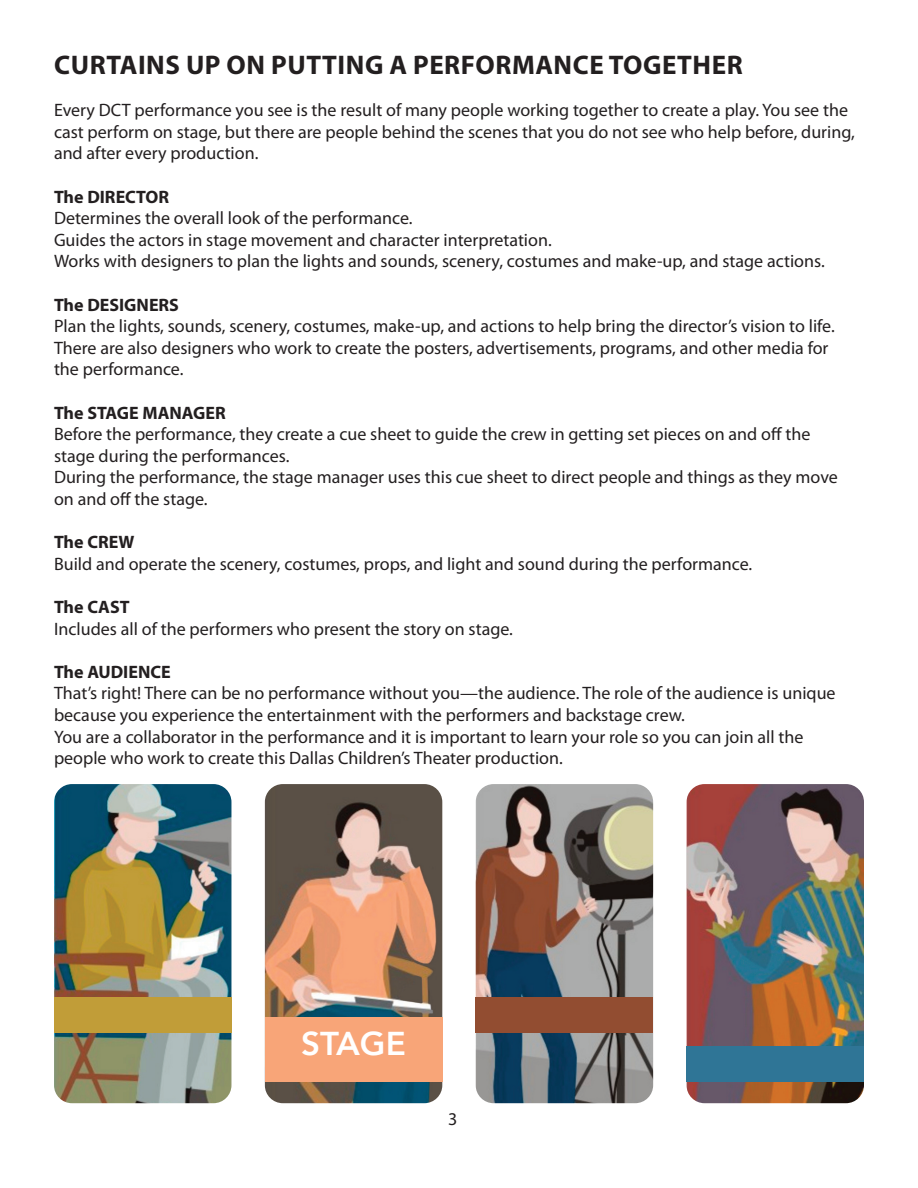
<style>
.page{position:relative;width:918px;height:1188px;background:#fff}
.page>*{position:absolute;margin:0;border:0;box-sizing:border-box;transform-origin:0 0}
.t1{font:800 33px "Avenir";color:#fff}
.t2{font:700 27px "Myriad Pro";letter-spacing:.02em;color:#231f20}
.t3{font:18px/21.6px "Myriad Pro";color:#231f20}
.t4{font:700 18px "Myriad Pro";color:#231f20}
</style>
<div class="page">
<img style="left:54px;top:784px;width:177px;height:319px">
<img style="left:265px;top:784px;width:177px;height:319px">
<img style="left:476px;top:784px;width:177px;height:319px">
<img style="left:687px;top:784px;width:177px;height:319px">
<div style="left:54px;top:997px;width:177px;height:36px;background:#c19d38"></div>
<div style="left:265px;top:1017px;width:177px;height:65px;background:#f8a578"></div>
<div style="left:476px;top:997px;width:177px;height:36px;background:#924d31"></div>
<div style="left:687px;top:1046px;width:177px;height:36px;background:#2f7596"></div>
<h2 class="t2" style="left:54px;top:48px;width:690px">CURTAINS UP ON PUTTING A PERFORMANCE TOGETHER</h2>
<p class="t3" style="left:54px;top:99px;width:803px">Every DCT performance you see is the result of many people working together to create a play. You see the cast perform on stage, but there are people behind the scenes that you do not see who help before, during, and after every production.</p>
<p class="t4" style="left:54px;top:185px;width:117px">The DIRECTOR</p>
<p class="t3" style="left:54px;top:207px;width:772px">Determines the overall look of the performance.<br>Guides the actors in stage movement and character interpretation.<br>Works with designers to plan the lights and sounds, scenery, costumes and make-up, and stage actions.</p>
<p class="t4" style="left:54px;top:293px;width:127px">The DESIGNERS</p>
<p class="t3" style="left:54px;top:315px;width:782px">Plan the lights, sounds, scenery, costumes, make-up, and actions to help bring the director’s vision to life.<br>There are also designers who work to create the posters, advertisements, programs, and other media for the performance.</p>
<p class="t4" style="left:54px;top:401px;width:173px">The STAGE MANAGER</p>
<p class="t3" style="left:54px;top:423px;width:785px">Before the performance, they create a cue sheet to guide the crew in getting set pieces on and off the stage during the performances.<br>During the performance, the stage manager uses this cue sheet to direct people and things as they move on and off the stage.</p>
<p class="t4" style="left:54px;top:530px;width:82px">The CREW</p>
<p class="t3" style="left:54px;top:553px;width:700px">Build and operate the scenery, costumes, props, and light and sound during the performance.</p>
<p class="t4" style="left:54px;top:595px;width:77px">The CAST</p>
<p class="t3" style="left:54px;top:617px;width:460px">Includes all of the performers who present the story on stage.</p>
<p class="t4" style="left:54px;top:660px;width:118px">The AUDIENCE</p>
<p class="t3" style="left:54px;top:682px;width:783px">That’s right! There can be no performance without you—the audience. The role of the audience is unique because you experience the entertainment with the performers and backstage crew.<br>You are a collaborator in the performance and it is important to learn your role so you can join all the people who work to create this Dallas Children’s Theater production.</p>
<h1 class="t1" style="left:301px;top:1018px;width:106px">STAGE</h1>
<p class="t3" style="left:448px;top:1108px;width:11px">3</p>
</div>
